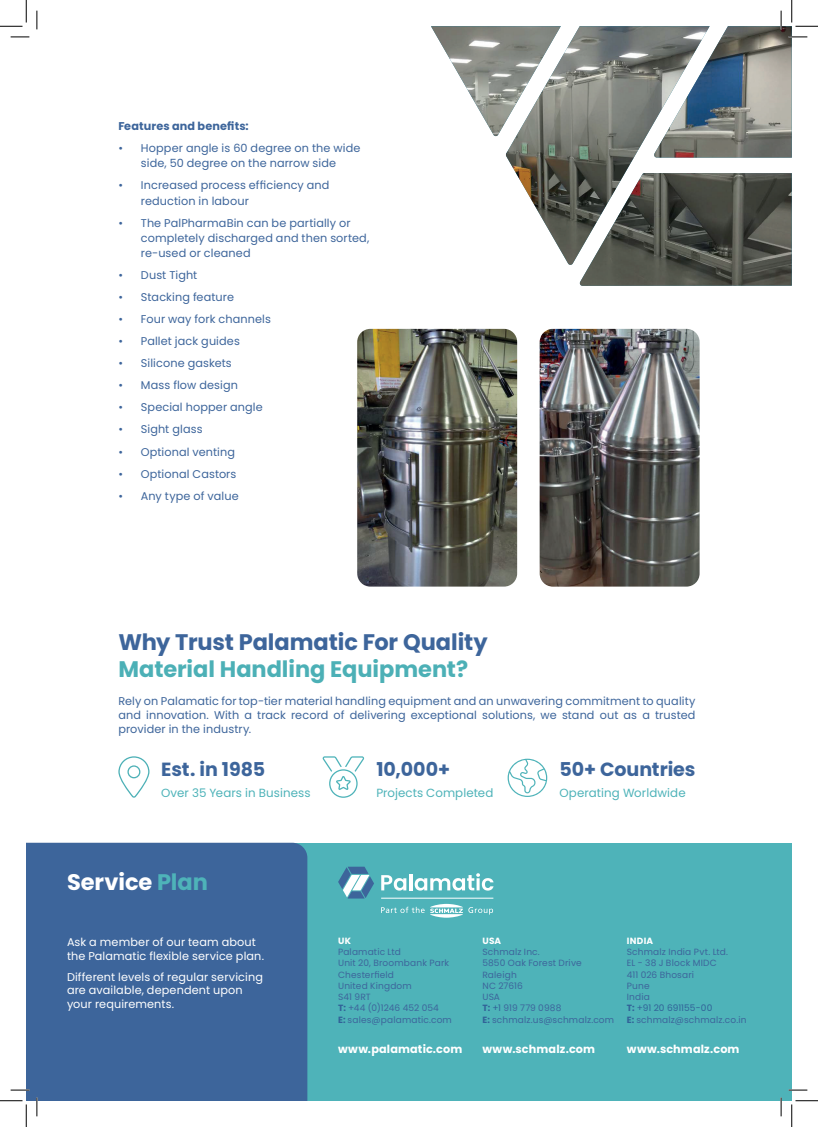
<style>
.page{position:relative;width:818px;height:1127px;background:#fff}
.page>*{position:absolute;margin:0;border:0;box-sizing:border-box;transform-origin:0 0}
.t1{font:700 22.5px "Poppins";letter-spacing:-.005em;color:#3d659b}
.t2{font:700 22.5px "Poppins";letter-spacing:-.005em;color:#4cb0b6}
.t3{font:700 22.5px "Poppins";letter-spacing:-.005em;color:#fff}
.t4{font:700 19px "Poppins";letter-spacing:-.005em;color:#3d659b}
.t5{font:11.75px "Poppins";letter-spacing:.005em;color:#4eb3b9}
.t6{font:11.25px/15px "Poppins";letter-spacing:.01em;color:#3d659b}
.t7{font:11.25px/13.8px "Poppins";letter-spacing:.01em;color:#fff}
.t8{font:700 11.25px "Poppins";letter-spacing:.01em;color:#fff}
.t9{font:700 11.25px "Poppins";letter-spacing:.01em;color:#3d659b}
.t10{font:9px/11.2px "Poppins";letter-spacing:.015em;color:#3d659b}
.t11{font:700 9px "Poppins";letter-spacing:.025em;color:#fff}
.s1{color:#4eb3b9}
.s2{font-weight:700;color:#316298}
.s3{color:#316298}
</style>
<div class="page">
<svg style="left:508px;top:758px;width:39px;height:38px"></svg>
<svg style="left:323px;top:756px;width:41px;height:41px"></svg>
<svg style="left:118px;top:756px;width:31px;height:41px"></svg>
<img style="left:431px;top:26px;width:361px;height:260px">
<img style="left:357px;top:329px;width:160px;height:257px">
<img style="left:540px;top:329px;width:159px;height:257px">
<div style="left:26px;top:842px;width:766px;height:258px;background:#4eb3b9"></div>
<hr style="left:381px;top:897px;width:112px;height:1px;background:#fff">
<svg style="left:381px;top:903px;width:112px;height:14px"></svg>
<svg style="left:338px;top:866px;width:36px;height:32px"></svg>
<svg style="left:381px;top:875px;width:25px;height:15px"></svg>
<hr style="left:409px;top:873px;width:3px;height:17px;background:#fff">
<svg style="left:415px;top:873px;width:78px;height:17px"></svg>
<div style="left:26px;top:842px;width:281px;height:258px;background:#3d659b"></div>
<svg style="left:11px;top:36px;width:18px;height:2px"></svg>
<svg style="left:788px;top:36px;width:19px;height:2px"></svg>
<svg style="left:11px;top:1088px;width:18px;height:2px"></svg>
<svg style="left:788px;top:1089px;width:19px;height:1px"></svg>
<svg style="left:36px;top:11px;width:2px;height:18px"></svg>
<svg style="left:36px;top:1097px;width:2px;height:18px"></svg>
<svg style="left:780px;top:11px;width:2px;height:18px"></svg>
<svg style="left:780px;top:1097px;width:2px;height:18px"></svg>
<svg style="left:0;top:0;width:27px;height:27px"></svg>
<svg style="left:0;top:1100px;width:27px;height:26px"></svg>
<svg style="left:791px;top:0;width:27px;height:27px"></svg>
<svg style="left:791px;top:1100px;width:27px;height:26px"></svg>
<p class="t9" style="left:118px;top:120px;width:132px">Features and benefits:</p>
<p class="t6" style="left:118px;top:141px;width:243px;text-align:center">• Hopper angle is 60 degree on the wide side, 50 degree on the narrow side</p>
<p class="t6" style="left:141px;top:178px;width:190px;text-indent:-22px">• Increased process efficiency and reduction in labour</p>
<p class="t6" style="left:141px;top:215px;width:230px;text-indent:-22px">• The PalPharmaBin can be partially or completely discharged and then sorted, re-used or cleaned</p>
<p class="t6" style="left:118px;top:267px;width:81px">• Dust Tight</p>
<p class="t6" style="left:118px;top:289px;width:117px">• Stacking feature</p>
<p class="t6" style="left:118px;top:311px;width:154px">• Four way fork channels</p>
<p class="t6" style="left:118px;top:334px;width:123px">• Pallet jack guides</p>
<p class="t6" style="left:118px;top:356px;width:115px">• Silicone gaskets</p>
<p class="t6" style="left:118px;top:378px;width:121px">• Mass flow design</p>
<p class="t6" style="left:118px;top:400px;width:146px">• Special hopper angle</p>
<p class="t6" style="left:118px;top:422px;width:86px">• Sight glass</p>
<p class="t6" style="left:118px;top:444px;width:118px">• Optional venting</p>
<p class="t6" style="left:118px;top:466px;width:120px">• Optional Castors</p>
<p class="t6" style="left:118px;top:488px;width:122px">• Any type of value</p>
<h1 class="t1" style="left:118px;top:631px;width:371px">Why Trust Palamatic For Quality</h1>
<h1 class="t2" style="left:118px;top:658px;width:351px">Material Handling Equipment?</h1>
<p class="t6" style="left:118px;top:694px;width:579px;line-height:13.8px;text-align:justify">Rely on Palamatic for top-tier material handling equipment and an unwavering commitment to quality and innovation. With a track record of delivering exceptional solutions, we stand out as a trusted provider in the industry.</p>
<h2 class="t4" style="left:161px;top:761px;width:105px">Est. in 1985</h2>
<p class="t5" style="left:161px;top:785px;width:151px">Over 35 Years in Business</p>
<h2 class="t4" style="left:376px;top:761px;width:75px">10,000+</h2>
<p class="t5" style="left:376px;top:785px;width:119px">Projects Completed</p>
<h2 class="t4" style="left:559px;top:761px;width:137px">50+ Countries</h2>
<p class="t5" style="left:559px;top:785px;width:128px">Operating Worldwide</p>
<h1 class="t3" style="left:67px;top:872px;width:142px">Service <span class="s1">Plan</span></h1>
<p class="t7" style="left:67px;top:935px;width:199px">Ask a member of our team about the Palamatic flexible service plan.</p>
<p class="t7" style="left:67px;top:969px;width:197px">Different levels of regular servicing are available, dependent upon your requirements.</p>
<p class="t11" style="left:338px;top:936px;width:14px">UK</p>
<p class="t10" style="left:338px;top:946px;width:115px">Palamatic Ltd<br>Unit 20, Broombank Park<br>Chesterfield<br>United Kingdom<br>S41 9RT<br><span class="s2">T:</span> +44 (0)1246 452 054<br><span class="s2">E:</span> sales@palamatic.com</p>
<p class="t11" style="left:482px;top:936px;width:20px">USA</p>
<p class="t10" style="left:482px;top:946px;width:133px">Schmalz Inc.<br>5850 Oak Forest Drive<br>Raleigh<br>NC 27616<br>USA<br><span class="s2">T:</span> <span class="s3">+1</span> 919 779 0988<br><span class="s2">E:</span> schmalz.us@schmalz.com</p>
<p class="t11" style="left:627px;top:936px;width:28px">INDIA</p>
<p class="t10" style="left:627px;top:946px;width:121px">Schmalz India Pvt. Ltd.<br>EL - 38 J Block MIDC<br>411 026 Bhosari<br>Pune<br>India<br><span class="s2">T:</span> <span class="s3">+91 20 691155-00<br></span><span class="s2">E:</span> schmalz@schmalz.co.in</p>
<p class="t8" style="left:338px;top:1043px;width:126px">www.palamatic.com</p>
<p class="t8" style="left:482px;top:1043px;width:114px">www.schmalz.com</p>
<p class="t8" style="left:627px;top:1043px;width:114px">www.schmalz.com</p>
</div>
